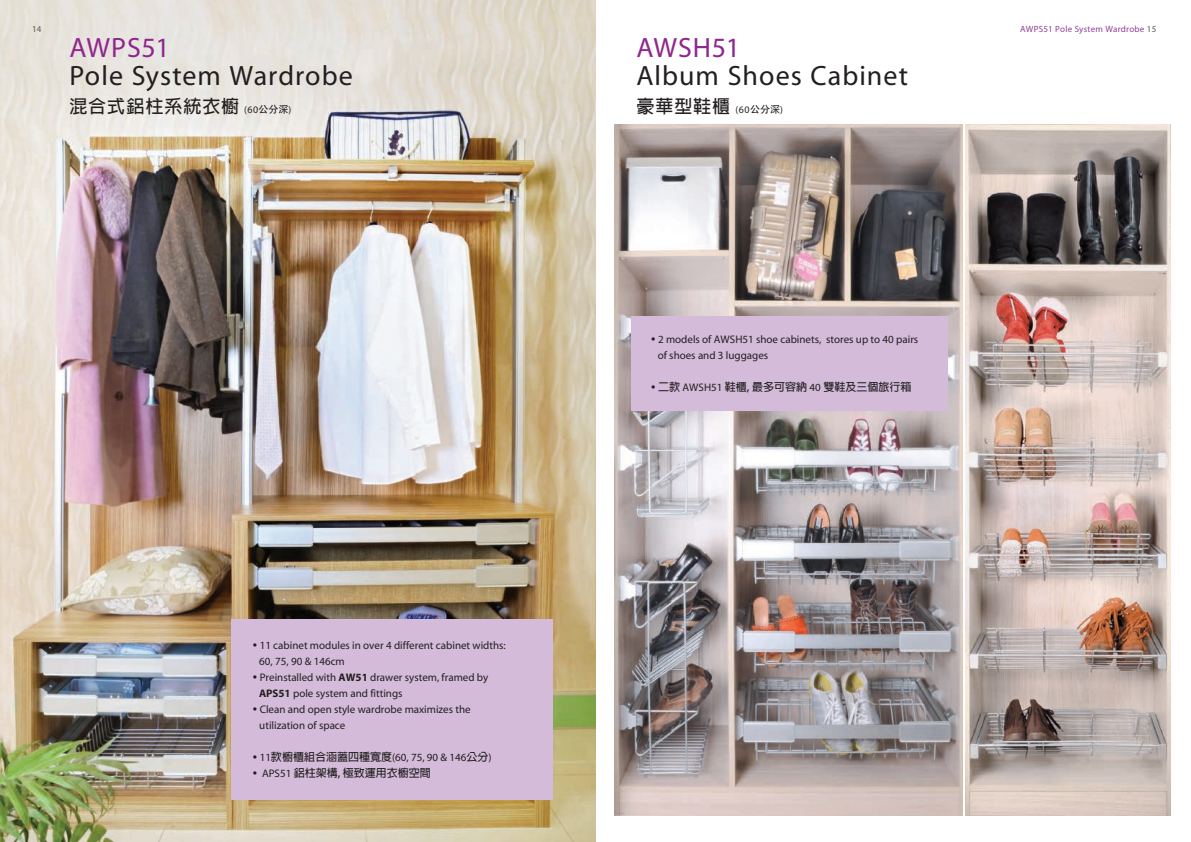
<style>
.page{position:relative;width:1191px;height:842px;background:#fff}
.page>*{position:absolute;margin:0;border:0;box-sizing:border-box;transform-origin:0 0}
.t1{font:28px/28px "Myriad";letter-spacing:.035em;color:#231f20}
.t2{font:700 18px "Adobe Fan Heiti Std";letter-spacing:.05em;color:#231f20}
.t3{font:11px/16px "Myriad";color:#231f20}
.t4{font:700 11px "Adobe Fan Heiti Std";color:#231f20}
.t5{font:9px "Myriad Pro";letter-spacing:.025em;color:#8f3e97}
.t6{font:9px "Myriad Pro";color:#57585a}
.s1{color:#90268f}
.s2{font-family:"Myriad";font-weight:400;font-size:10px}
.s3{font-family:"Adobe Heiti Std";font-weight:400;font-size:10px}
.s4{font-weight:700}
.s5{font-family:"Adobe Fan Heiti Std";font-weight:700}
.s6{font-family:"Myriad";font-weight:400}
.s7{color:#57585a}
</style>
<div class="page">
<img style="left:0;top:0;width:596px;height:842px">
<img style="left:615px;top:124px;width:348px;height:691px">
<img style="left:965px;top:124px;width:205px;height:691px">
<div style="left:231px;top:620px;width:321px;height:180px;background:#d3bbd9"></div>
<div style="left:631px;top:317px;width:316px;height:94px;background:#d3bbd9"></div>
<p class="t6" style="left:32px;top:23px;width:11px">14</p>
<p class="t1" style="left:69px;top:35px;width:285px"><span class="s1">AWPS51<br></span>Pole System Wardrobe</p>
<p class="t2" style="left:69px;top:95px;width:224px">混合式鋁柱系統衣櫥 <span class="s2">(60</span><span class="s3">公分深</span><span class="s2">)</span></p>
<p class="t3" style="left:259px;top:638px;width:248px;text-indent:-7px">• 11 cabinet modules in over 4 different cabinet widths:<br>60, 75, 90 &amp; 146cm</p>
<p class="t3" style="left:259px;top:670px;width:231px;text-indent:-7px">• Preinstalled with <span class="s4">AW51</span> drawer system, framed by<br><span class="s4">APS51</span> pole system and fittings</p>
<p class="t3" style="left:259px;top:702px;width:213px;text-indent:-7px">• Clean and open style wardrobe maximizes the utilization of space</p>
<p class="t3" style="left:252px;top:750px;width:241px">• 11<span class="s5">款櫥櫃組合涵蓋四種寬度</span>(60, 75, 90 &amp; 146<span class="s5">公分</span>)</p>
<p class="t4" style="left:252px;top:767px;width:180px">• <span class="s6">APS51</span> 鋁柱架構, 極致運用衣櫥空間</p>
<p class="t1" style="left:636px;top:35px;width:273px"><span class="s1">AWSH51<br></span>Album Shoes Cabinet</p>
<p class="t2" style="left:636px;top:95px;width:148px">豪華型鞋櫃 <span class="s2">(60</span><span class="s3">公分深</span><span class="s2">)</span></p>
<p class="t3" style="left:657px;top:332px;width:262px;text-indent:-7px">• 2 models of AWSH51 shoe cabinets, stores up to 40 pairs of shoes and 3 luggages</p>
<p class="t4" style="left:650px;top:381px;width:262px">• 二款 <span class="s6">AWSH51</span> 鞋櫃, 最多可容納 <span class="s6">40</span> 雙鞋及三個旅行箱</p>
<p class="t5" style="left:1020px;top:23px;width:138px">AWPS51 Pole System Wardrobe <span class="s7">15</span></p>
</div>
